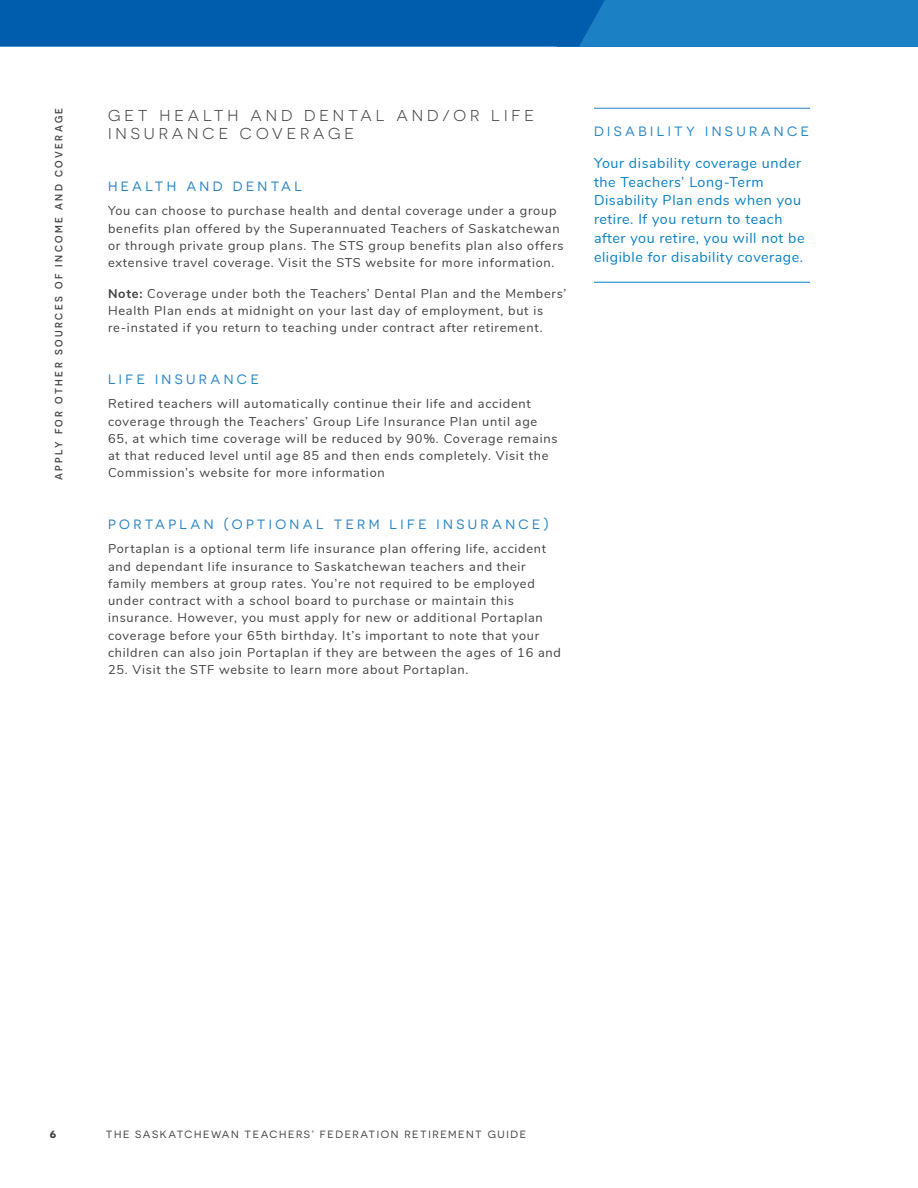
<style>
.page{position:relative;width:918px;height:1188px;background:#fff}
.page>*{position:absolute;margin:0;border:0;box-sizing:border-box;transform-origin:0 0}
.SUBHEAD_1{font:15.75px/18.3px "Novecentosanswide";letter-spacing:.25em;color:#414042}
.CALLOUT{font:14.25px/18.8px "Nunito";letter-spacing:.04em;color:#0680c4}
.SUBHEAD_1A{font:13.5px "Novecentosanswide";letter-spacing:.25em;color:#2684c5}
.BODY{font:12.75px/17.2px "Nunito";letter-spacing:.06em;color:#414042}
.t1{font:10.5px "Novecentosanswide";letter-spacing:.15em;color:#414042}
.t2{font:500 10.5px "Novecentosans";letter-spacing:.23em;color:#414042}
.t3{font:700 10.5px "Novecentosanswide";color:#414042}
.s1{font-weight:700}
</style>
<div class="page">
<svg style="left:0;top:46px;width:918px;height:1px"></svg>
<svg style="left:0;top:0;width:918px;height:46px;background:#0968b4"></svg>
<hr style="left:594px;top:108px;width:216px;height:1px;background:#2684c5">
<hr style="left:594px;top:282px;width:216px;height:1px;background:#0680c4">
<p class="t2" style="left:53px;top:480px;width:374px;rotate:-90deg">Apply for other sources of i ncome and coverage</p>
<p class="SUBHEAD_1" style="left:108px;top:106px;width:428px">GET HEALTH AND DENTAL AND/OR LIFE<br>INSURANCE COVERAGE</p>
<p class="SUBHEAD_1A" style="left:108px;top:179px;width:196px">HEALTH AND DENTAL</p>
<p class="BODY" style="left:108px;top:202px;width:457px">You can choose to purchase health and dental coverage under a group benefits plan offered by the Superannuated Teachers of Saskatchewan or through private group plans. The STS group benefits plan also offers extensive travel coverage. Visit the STS website for more information.</p>
<p class="BODY" style="left:108px;top:284px;width:460px"><span class="s1">Note:</span> Coverage under both the Teachers’ Dental Plan and the Members’<br>Health Plan ends at midnight on your last day of employment, but is re-instated if you return to teaching under contract after retirement.</p>
<p class="SUBHEAD_1A" style="left:108px;top:372px;width:152px">LIFE INSURANCE</p>
<p class="BODY" style="left:108px;top:395px;width:451px">Retired teachers will automatically continue their life and accident coverage through the Teachers’ Group Life Insurance Plan until age 65, at which time coverage will be reduced by 90%. Coverage remains at that reduced level until age 85 and then ends completely. Visit the Commission’s website for more information</p>
<p class="SUBHEAD_1A" style="left:108px;top:517px;width:442px">PORTAPLAN (OPTIONAL TERM LIFE INSURANCE)</p>
<p class="BODY" style="left:108px;top:540px;width:455px">Portaplan is a optional term life insurance plan offering life, accident and dependant life insurance to Saskatchewan teachers and their family members at group rates. You’re not required to be employed under contract with a school board to purchase or maintain this insurance. However, you must apply for new or additional Portaplan coverage before your 65th birthday. It’s important to note that your children can also join Portaplan if they are between the ages of 16 and</p>
<p class="BODY" style="left:108px;top:660px;width:361px">25. Visit the STF website to learn more about Portaplan.</p>
<p class="SUBHEAD_1A" style="left:594px;top:123px;width:216px">DISABILITY INSURANCE</p>
<p class="CALLOUT" style="left:594px;top:153px;width:212px">Your disability coverage under the Teachers’ Long-Term<br>Disability Plan ends when you retire. If you return to teach after you retire, you will not be eligible for disability coverage.</p>
<p class="t3" style="left:50px;top:1128px;width:8px">6</p>
<p class="t1" style="left:106px;top:1129px;width:422px">THE SASKATCHEWAN TEACHERS’ FEDERATION RETIREMENT GUIDE</p>
</div>
